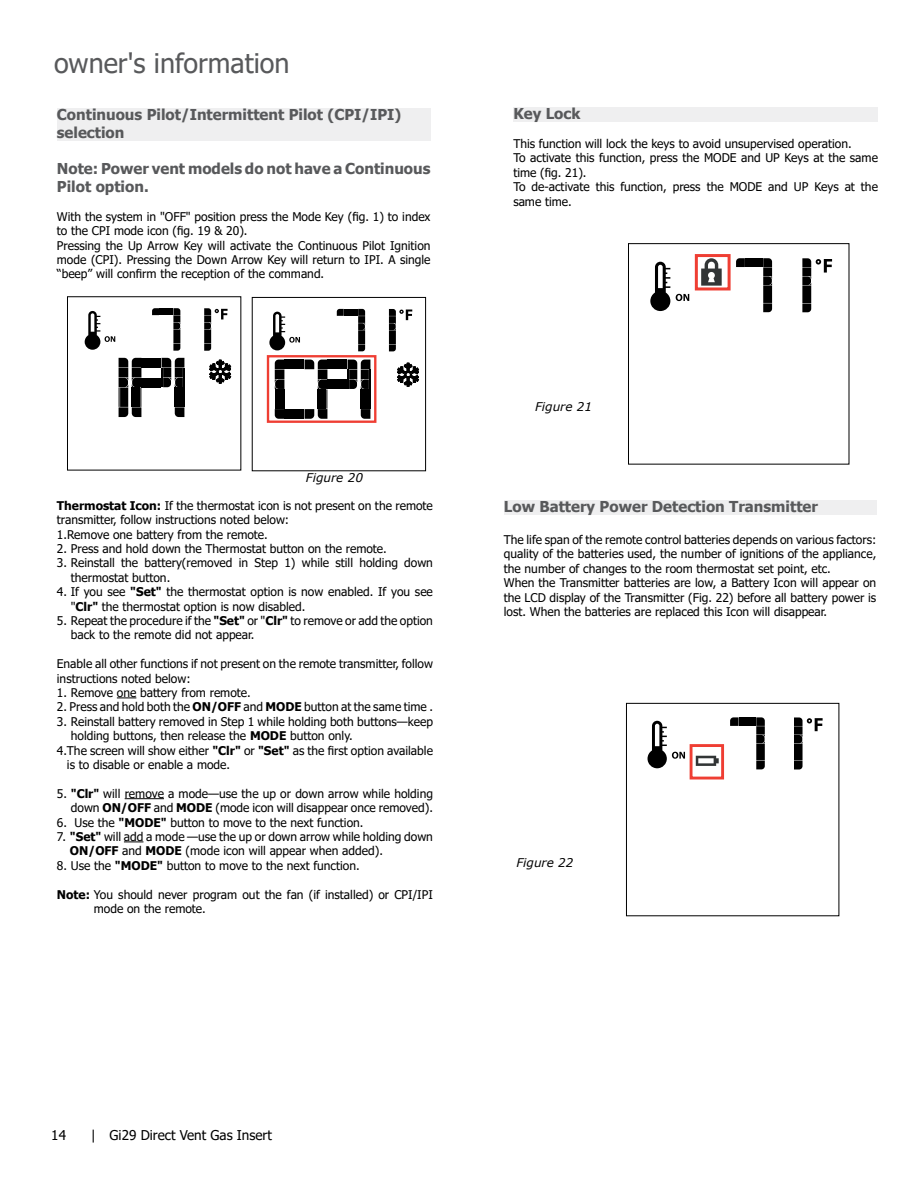
<style>
.page{position:relative;width:918px;height:1188px;background:#fff}
.page>*{position:absolute;margin:0;border:0;box-sizing:border-box;transform-origin:0 0}
.t1{font:27px "Tahoma";color:#58595b}
.t2{font:700 15px/18px "Tahoma";color:#58595b}
.t3{font:13.5px "Tahoma";color:#000}
.t4{font:12px/14.4px "Tahoma";color:#000}
.t5{font:italic 12px "Verdana";color:#000}
.s1{font-weight:700}
</style>
<div class="page">
<div style="left:57px;top:108px;width:374px;height:33px;background:#efeff0"></div>
<svg style="left:269px;top:312px;width:31px;height:38px"></svg>
<svg style="left:337px;top:309px;width:7px;height:7px"></svg>
<svg style="left:358px;top:309px;width:7px;height:42px"></svg>
<div style="left:344px;top:309px;width:14px;height:7px;background:#000"></div>
<div style="left:252px;top:297px;width:174px;height:174px;border:1px solid #000"></div>
<svg style="left:389px;top:309px;width:24px;height:42px"></svg>
<svg style="left:85px;top:311px;width:30px;height:39px"></svg>
<svg style="left:152px;top:308px;width:7px;height:7px"></svg>
<svg style="left:173px;top:308px;width:7px;height:43px"></svg>
<div style="left:159px;top:308px;width:14px;height:7px;background:#000"></div>
<svg style="left:204px;top:308px;width:24px;height:43px"></svg>
<div style="left:398px;top:327px;width:23px;height:32px;background:#fff"></div>
<div style="left:212px;top:331px;width:24px;height:26px;background:#fff"></div>
<svg style="left:342px;top:359px;width:28px;height:60px"></svg>
<div style="left:328px;top:360px;width:19px;height:9px;background:#000"></div>
<div style="left:328px;top:379px;width:19px;height:10px;background:#000"></div>
<div style="left:275px;top:389px;width:9px;height:20px;background:#000"></div>
<div style="left:285px;top:409px;width:19px;height:10px;background:#000"></div>
<svg style="left:275px;top:409px;width:9px;height:10px"></svg>
<svg style="left:275px;top:360px;width:9px;height:29px"></svg>
<svg style="left:305px;top:359px;width:22px;height:60px"></svg>
<div style="left:285px;top:360px;width:19px;height:9px;background:#000"></div>
<div style="left:267px;top:355px;width:109px;height:68px;border:2px solid #ef3e33"></div>
<svg style="left:158px;top:357px;width:26px;height:60px"></svg>
<div style="left:142px;top:358px;width:19px;height:10px;background:#000"></div>
<div style="left:142px;top:378px;width:19px;height:9px;background:#000"></div>
<svg style="left:119px;top:357px;width:22px;height:60px"></svg>
<svg style="left:397px;top:362px;width:22px;height:25px"></svg>
<svg style="left:209px;top:359px;width:22px;height:25px"></svg>
<div style="left:513px;top:108px;width:365px;height:14px;background:#efeff0"></div>
<svg style="left:650px;top:262px;width:20px;height:49px"></svg>
<svg style="left:676px;top:294px;width:13px;height:7px"></svg>
<svg style="left:736px;top:258px;width:9px;height:9px"></svg>
<svg style="left:763px;top:258px;width:9px;height:54px"></svg>
<div style="left:745px;top:258px;width:18px;height:9px;background:#000"></div>
<div style="left:628px;top:243px;width:221px;height:221px;border:1px solid #000"></div>
<svg style="left:802px;top:258px;width:31px;height:54px"></svg>
<svg style="left:701px;top:258px;width:21px;height:28px"></svg>
<div style="left:695px;top:254px;width:36px;height:36px;border:3px solid #ef3e33"></div>
<div style="left:813px;top:287px;width:30px;height:41px;background:#fff"></div>
<div style="left:504px;top:500px;width:372px;height:15px;background:#efeff0"></div>
<svg style="left:648px;top:721px;width:37px;height:47px"></svg>
<svg style="left:730px;top:717px;width:9px;height:9px"></svg>
<svg style="left:756px;top:717px;width:9px;height:52px"></svg>
<div style="left:739px;top:717px;width:17px;height:9px;background:#000"></div>
<div style="left:626px;top:703px;width:213px;height:213px;border:1px solid #000"></div>
<svg style="left:794px;top:717px;width:29px;height:53px"></svg>
<div style="left:690px;top:744px;width:34px;height:35px;border:3px solid #ef3e33"></div>
<svg style="left:695px;top:754px;width:26px;height:15px"></svg>
<svg style="left:696px;top:756px;width:23px;height:10px"></svg>
<div style="left:804px;top:748px;width:29px;height:39px;background:#fff"></div>
<svg style="left:117px;top:698px;width:19px;height:1px"></svg>
<hr style="left:125px;top:798px;width:39px;height:1px;background:#000">
<svg style="left:124px;top:842px;width:19px;height:1px"></svg>
<h1 class="t1" style="left:54px;top:45px;width:237px">owner's information</h1>
<p class="t2" style="left:57px;top:106px;width:346px">Continuous Pilot/Intermittent Pilot (CPI/IPI) selection</p>
<p class="t2" style="left:57px;top:160px;width:375px">Note: Power vent models do not have a Continuous<br>Pilot option.</p>
<p class="t4" style="left:57px;top:210px;width:375px">With the system in "OFF" position press the Mode Key (fig. 1) to index to the CPI mode icon (fig. 19 &amp; 20).<br>Pressing the Up Arrow Key will activate the Continuous Pilot Ignition mode (CPI). Pressing the Down Arrow Key will return to IPI. A single “beep” will confirm the reception of the command.</p>
<p class="t5" style="left:306px;top:470px;width:59px">Figure 20</p>
<p class="t4" style="left:57px;top:499px;width:378px"><span class="s1">Thermostat Icon:</span> If the thermostat icon is not present on the remote transmitter, follow instructions noted below:<br>1.Remove one battery from the remote.</p>
<p class="t4" style="left:57px;top:542px;width:332px">2. Press and hold down the Thermostat button on the remote.</p>
<p class="t4" style="left:71px;top:556px;width:364px;text-indent:-14px">3. Reinstall the battery(removed in Step 1) while still holding down thermostat button.</p>
<p class="t4" style="left:71px;top:585px;width:364px;text-indent:-14px">4. If you see <span class="s1">"Set"</span> the thermostat option is now enabled. If you see "<span class="s1">Clr"</span> the thermostat option is now disabled.</p>
<p class="t4" style="left:71px;top:614px;width:364px;text-indent:-14px">5. Repeat the procedure if the <span class="s1">"Set"</span> or "<span class="s1">Clr"</span> to remove or add the option back to the remote did not appear.</p>
<p class="t4" style="left:57px;top:657px;width:378px">Enable all other functions if not present on the remote transmitter, follow instructions noted below:</p>
<p class="t4" style="left:57px;top:686px;width:195px">1. Remove one battery from remote.</p>
<p class="t4" style="left:57px;top:700px;width:378px">2. Press and hold both the <span class="s1">ON/OFF</span> and <span class="s1">MODE</span> button at the same time .</p>
<p class="t4" style="left:57px;top:715px;width:378px">3. Reinstall battery removed in Step 1 while holding both buttons—keep</p>
<p class="t4" style="left:71px;top:729px;width:284px">holding buttons, then release the <span class="s1">MODE</span> button only.</p>
<p class="t4" style="left:57px;top:744px;width:378px">4.The screen will show either <span class="s1">"Clr"</span> or <span class="s1">"Set"</span> as the first option available</p>
<p class="t4" style="left:67px;top:758px;width:165px">is to disable or enable a mode.</p>
<p class="t4" style="left:57px;top:787px;width:378px;text-align:right">5. <span class="s1">"Clr"</span> will remove a mode—use the up or down arrow while holding down <span class="s1">ON/OFF</span> and <span class="s1">MODE</span> (mode icon will disappear once removed).</p>
<p class="t4" style="left:57px;top:816px;width:308px">6. Use the <span class="s1">"MODE"</span> button to move to the next function.</p>
<p class="t4" style="left:70px;top:830px;width:365px;text-indent:-13px">7. <span class="s1">"Set"</span> will add a mode —use the up or down arrow while holding down<br><span class="s1">ON/OFF</span> and <span class="s1">MODE</span> (mode icon will appear when added).</p>
<p class="t4" style="left:57px;top:859px;width:304px">8. Use the <span class="s1">"MODE"</span> button to move to the next function.</p>
<p class="t4" style="left:94px;top:888px;width:341px;text-indent:-37px"><span class="s1">Note:</span> You should never program out the fan (if installed) or CPI/IPI mode on the remote.</p>
<p class="t2" style="left:513px;top:105px;width:69px">Key Lock</p>
<p class="t4" style="left:513px;top:137px;width:366px">This function will lock the keys to avoid unsupervised operation.<br>To activate this function, press the MODE and UP Keys at the same time (fig. 21).<br>To de-activate this function, press the MODE and UP Keys at the same time.</p>
<p class="t5" style="left:535px;top:398px;width:59px">Figure 21</p>
<p class="t2" style="left:504px;top:498px;width:316px">Low Battery Power Detection Transmitter</p>
<p class="t4" style="left:504px;top:533px;width:374px">The life span of the remote control batteries depends on various factors: quality of the batteries used, the number of ignitions of the appliance, the number of changes to the room thermostat set point, etc.<br>When the Transmitter batteries are low, a Battery Icon will appear on the LCD display of the Transmitter (Fig. 22) before all battery power is lost. When the batteries are replaced this Icon will disappear.</p>
<p class="t5" style="left:516px;top:854px;width:59px">Figure 22</p>
<p class="t3" style="left:51px;top:1126px;width:16px">14</p>
<p class="t3" style="left:91px;top:1126px;width:182px">| Gi29 Direct Vent Gas Insert</p>
</div>
